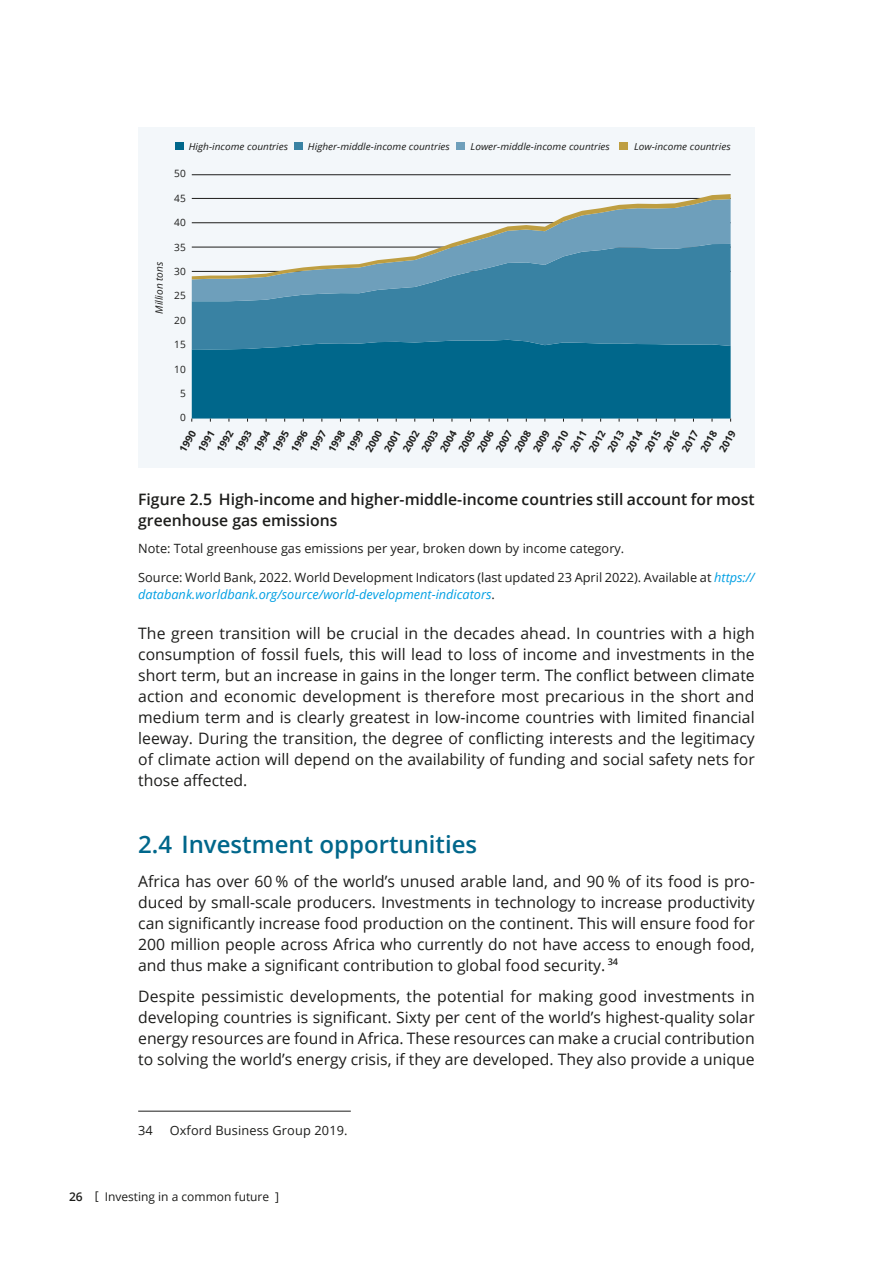
<style>
.page{position:relative;width:893px;height:1263px;background:#fff}
.page>*{position:absolute;margin:0;border:0;box-sizing:border-box;transform-origin:0 0}
.Overskrift_2_blue{font:600 24px "Open Sans";color:#00678b}
.Normal--start{font:15.75px/21px "Open Sans";color:#1d1d1b;text-align:justify}
.t1{font:600 15.75px/21px "Open Sans";color:#1d1d1b}
.Kilde{font:12.75px/16.5px "Open Sans";color:#1d1d1b}
.Note{font:12.75px "Open Sans";color:#1d1d1b}
.Fotnotetekst{font:12.75px "Open Sans";letter-spacing:.01em;color:#1d1d1b}
.t2{font:12px "Open Sans";color:#1d1d1b}
.t3{font:700 10.05px "Open Sans";color:#1d1d1b}
.t4{font:10.05px "Open Sans";color:#1d1d1b}
.t5{font:italic 10.05px "Open Sans";color:#1d1d1b}
.t6{font:italic 9.6px "Open Sans";color:#1d1d1b;scale:1.05 1}
.s1{font-style:italic;color:#009fe3}
.s2{font-weight:600}
</style>
<div class="page">
<div style="left:138px;top:128px;width:617px;height:340px;background:#f3f7fa"></div>
<hr style="left:192px;top:174px;width:539px;height:1px;background:#1d1d1b">
<div style="left:192px;top:301px;width:539px;height:39px;background:#3982a3"></div>
<svg style="left:192px;top:279px;width:539px;height:22px;background:#4a8baa"></svg>
<svg style="left:192px;top:194px;width:539px;height:85px"></svg>
<svg style="left:192px;top:340px;width:539px;height:82px;background:#0d6e90"></svg>
<div style="left:176px;top:142px;width:8px;height:8px;background:#00678b"></div>
<div style="left:295px;top:142px;width:8px;height:8px;background:#3982a3"></div>
<div style="left:456px;top:142px;width:8px;height:8px;background:#6e9fbb"></div>
<div style="left:619px;top:142px;width:8px;height:8px;background:#be9e41"></div>
<hr style="left:138px;top:1111px;width:213px;height:1px;background:#1d1d1b">
<p class="t6" style="left:189px;top:140px;width:96px">High-income countries</p>
<p class="t6" style="left:308px;top:140px;width:137px">Higher-middle-income countries</p>
<p class="t6" style="left:471px;top:140px;width:134px">Lower-middle-income countries</p>
<p class="t6" style="left:634px;top:140px;width:94px">Low-income countries</p>
<p class="t4" style="left:174px;top:167px;width:13px">50</p>
<p class="t4" style="left:174px;top:191px;width:13px">45</p>
<p class="t4" style="left:174px;top:216px;width:13px">40</p>
<p class="t5" style="left:152px;top:314px;width:53px;rotate:-90deg">Million tons</p>
<p class="t4" style="left:174px;top:240px;width:13px">35</p>
<p class="t4" style="left:174px;top:264px;width:13px">30</p>
<p class="t4" style="left:174px;top:289px;width:13px">25</p>
<p class="t4" style="left:174px;top:313px;width:13px">20</p>
<p class="t4" style="left:174px;top:338px;width:13px">15</p>
<p class="t4" style="left:174px;top:362px;width:13px">10</p>
<p class="t4" style="left:180px;top:386px;width:7px">5</p>
<p class="t4" style="left:180px;top:411px;width:7px">0</p>
<p class="t3" style="left:176px;top:448px;width:25px;rotate:-60deg">1990</p>
<p class="t3" style="left:194px;top:448px;width:25px;rotate:-60deg">1991</p>
<p class="t3" style="left:213px;top:448px;width:25px;rotate:-60deg">1992</p>
<p class="t3" style="left:232px;top:448px;width:25px;rotate:-60deg">1993</p>
<p class="t3" style="left:250px;top:448px;width:25px;rotate:-60deg">1994</p>
<p class="t3" style="left:269px;top:448px;width:25px;rotate:-60deg">1995</p>
<p class="t3" style="left:287px;top:448px;width:25px;rotate:-60deg">1996</p>
<p class="t3" style="left:306px;top:448px;width:25px;rotate:-60deg">1997</p>
<p class="t3" style="left:325px;top:448px;width:25px;rotate:-60deg">1998</p>
<p class="t3" style="left:343px;top:448px;width:25px;rotate:-60deg">1999</p>
<p class="t3" style="left:362px;top:448px;width:25px;rotate:-60deg">2000</p>
<p class="t3" style="left:381px;top:448px;width:25px;rotate:-60deg">2001</p>
<p class="t3" style="left:399px;top:448px;width:25px;rotate:-60deg">2002</p>
<p class="t3" style="left:418px;top:448px;width:25px;rotate:-60deg">2003</p>
<p class="t3" style="left:436px;top:448px;width:25px;rotate:-60deg">2004</p>
<p class="t3" style="left:455px;top:448px;width:25px;rotate:-60deg">2005</p>
<p class="t3" style="left:474px;top:448px;width:25px;rotate:-60deg">2006</p>
<p class="t3" style="left:492px;top:448px;width:25px;rotate:-60deg">2007</p>
<p class="t3" style="left:511px;top:448px;width:25px;rotate:-60deg">2008</p>
<p class="t3" style="left:529px;top:448px;width:25px;rotate:-60deg">2009</p>
<p class="t3" style="left:548px;top:448px;width:25px;rotate:-60deg">2010</p>
<p class="t3" style="left:567px;top:448px;width:25px;rotate:-60deg">2011</p>
<p class="t3" style="left:585px;top:448px;width:25px;rotate:-60deg">2012</p>
<p class="t3" style="left:604px;top:448px;width:25px;rotate:-60deg">2013</p>
<p class="t3" style="left:622px;top:448px;width:25px;rotate:-60deg">2014</p>
<p class="t3" style="left:641px;top:448px;width:25px;rotate:-60deg">2015</p>
<p class="t3" style="left:660px;top:448px;width:25px;rotate:-60deg">2016</p>
<p class="t3" style="left:678px;top:448px;width:25px;rotate:-60deg">2017</p>
<p class="t3" style="left:697px;top:448px;width:25px;rotate:-60deg">2018</p>
<p class="t3" style="left:715px;top:448px;width:25px;rotate:-60deg">2019</p>
<p class="t1" style="left:138px;top:489px;width:618px">Figure 2.5 High-income and higher-middle-income countries still account for most greenhouse gas emissions</p>
<p class="Note" style="left:138px;top:540px;width:488px">Note: Total greenhouse gas emissions per year, broken down by income category.</p>
<p class="Kilde" style="left:138px;top:569px;width:618px">Source: World Bank, 2022. World Development Indicators (last updated 23 April 2022). Available at <span class="s1">https:// databank.worldbank.org/source/world-development-indicators</span>.</p>
<p class="Normal--start" style="left:138px;top:622px;width:618px">The green transition will be crucial in the decades ahead. In countries with a high consumption of fossil fuels, this will lead to loss of income and investments in the short term, but an increase in gains in the longer term. The conflict between climate action and economic development is therefore most precarious in the short and medium term and is clearly greatest in low-income countries with limited financial leeway. During the transition, the degree of conflicting interests and the legitimacy of climate action will depend on the availability of funding and social safety nets for those affected.</p>
<h3 class="Overskrift_2_blue" style="left:138px;top:827px;width:341px">2.4 Investment opportunities</h3>
<p class="Normal--start" style="left:138px;top:870px;width:618px">Africa has over 60 % of the world’s unused arable land, and 90 % of its food is pro&shy;duced by small-scale producers. Investments in technology to increase productivity can significantly increase food production on the continent. This will ensure food for 200 million people across Africa who currently do not have access to enough food, and thus make a significant contribution to global food security. <sup>34</sup></p>
<p class="Normal--start" style="left:138px;top:985px;width:618px">Despite pessimistic developments, the potential for making good investments in developing countries is significant. Sixty per cent of the world’s highest-quality solar energy resources are found in Africa. These resources can make a crucial contribution to solving the world’s energy crisis, if they are developed. They also provide a unique</p>
<p class="Fotnotetekst" style="left:138px;top:1122px;width:16px">34</p>
<p class="Fotnotetekst" style="left:170px;top:1122px;width:179px">Oxford Business Group 2019.</p>
<p class="t2" style="left:69px;top:1188px;width:212px"><span class="s2">26</span> [ Investing in a common future ]</p>
</div>
